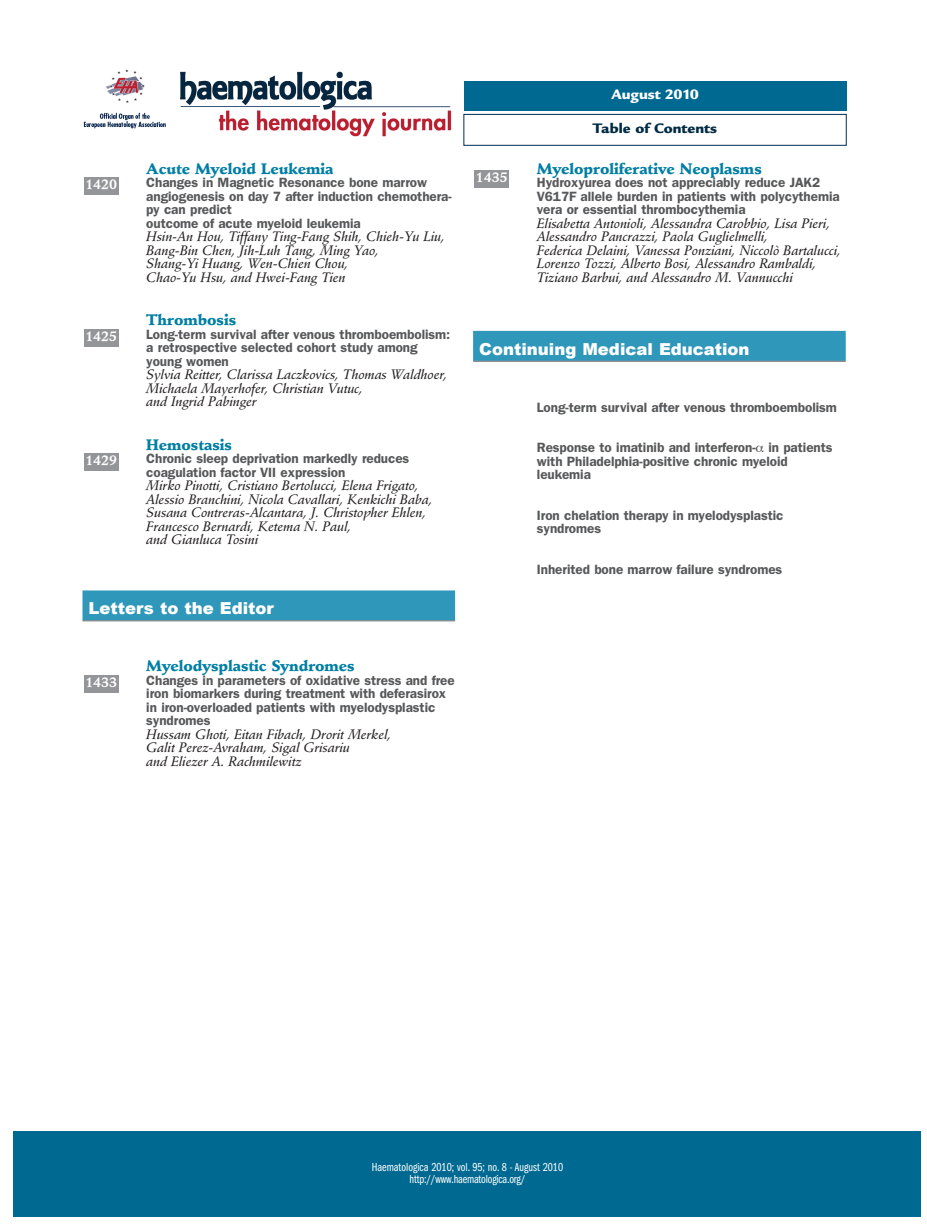
<style>
.page{position:relative;width:927px;height:1225px;background:#fff}
.page>*{position:absolute;margin:0;border:0;box-sizing:border-box;transform-origin:0 0}
.t1{font:900 16.5px "Arial";color:#fff}
.t2{font:900 15px "Stempel Schneidler";letter-spacing:-.005em;color:#007ea4}
.t3{font:900 15px "Legacy Sans";color:#002b44}
.t4{font:900 15px "Legacy Sans";color:#fff}
.t5{font:600 13.5px/13.5px "Franklin Gothic";letter-spacing:-.005em;color:#57585a}
.t6{font:italic 13.5px/13.5px "Stempel Schneidler Med";letter-spacing:-.005em;color:#231f20}
.t7{font:700 13.5px "Stempel Schneidler";letter-spacing:-.005em;color:#fff}
.t8{font:12px/12px "Franklin Gothic Book Cmpr";color:#fff;text-align:center}
</style>
<div class="page">
<div style="left:83px;top:590px;width:372px;height:30px;background:#2f97b9"></div>
<hr style="left:83px;top:620px;width:372px;height:1px;background:#6c6d70">
<div style="left:473px;top:331px;width:373px;height:30px;background:#2f97b9"></div>
<hr style="left:473px;top:361px;width:373px;height:1px;background:#6c6d70">
<div style="left:84px;top:675px;width:34px;height:17px;background:#939598"></div>
<div style="left:475px;top:170px;width:34px;height:17px;background:#939598"></div>
<div style="left:84px;top:453px;width:34px;height:18px;background:#939598"></div>
<div style="left:84px;top:329px;width:34px;height:17px;background:#939598"></div>
<div style="left:84px;top:177px;width:34px;height:18px;background:#939598"></div>
<div style="left:464px;top:114px;width:382px;height:31px;border:1px solid #002d53"></div>
<img style="left:83px;top:69px;width:369px;height:68px">
<div style="left:14px;top:1131px;width:907px;height:85px;background:#006991"></div>
<div style="left:464px;top:81px;width:382px;height:30px;background:#006991"></div>
<p class="t4" style="left:611px;top:89px;width:89px">August 2010</p>
<p class="t7" style="left:85px;top:179px;width:33px">1420</p>
<p class="t7" style="left:85px;top:331px;width:33px">1425</p>
<p class="t7" style="left:85px;top:455px;width:33px">1429</p>
<p class="t2" style="left:146px;top:162px;width:189px">Acute Myeloid Leukemia</p>
<p class="t5" style="left:146px;top:177px;width:307px">Changes in Magnetic Resonance bone marrow angiogenesis on day 7 after induction chemothera&shy;py can predict<br>outcome of acute myeloid leukemia</p>
<p class="t6" style="left:146px;top:231px;width:300px">Hsin-An Hou, Tiffany Ting-Fang Shih, Chieh-Yu Liu, Bang-Bin Chen, Jih-Luh Tang, Ming Yao,<br>Shang-Yi Huang, Wen-Chien Chou,<br>Chao-Yu Hsu, and Hwei-Fang Tien</p>
<p class="t2" style="left:146px;top:314px;width:91px">Thrombosis</p>
<p class="t5" style="left:146px;top:328px;width:306px">Long-term survival after venous thromboembolism: a retrospective selected cohort study among young women</p>
<p class="t6" style="left:146px;top:369px;width:302px">Sylvia Reitter, Clarissa Laczkovics, Thomas Waldhoer,<br>Michaela Mayerhofer, Christian Vutuc,<br>and Ingrid Pabinger</p>
<p class="t2" style="left:146px;top:438px;width:87px">Hemostasis</p>
<p class="t5" style="left:146px;top:453px;width:265px">Chronic sleep deprivation markedly reduces coagulation factor VII expression</p>
<p class="t6" style="left:146px;top:480px;width:288px">Mirko Pinotti, Cristiano Bertolucci, Elena Frigato, Alessio Branchini, Nicola Cavallari, Kenkichi Baba, Susana Contreras-Alcantara, J. Christopher Ehlen, Francesco Bernardi, Ketema N. Paul,<br>and Gianluca Tosini</p>
<p class="t1" style="left:89px;top:596px;width:187px">Letters to the Editor</p>
<p class="t7" style="left:85px;top:676px;width:33px">1433</p>
<p class="t2" style="left:146px;top:660px;width:210px">Myelodysplastic Syndromes</p>
<p class="t5" style="left:146px;top:674px;width:310px">Changes in parameters of oxidative stress and free iron biomarkers during treatment with deferasirox in iron-overloaded patients with myelodysplastic syndromes</p>
<p class="t6" style="left:146px;top:728px;width:247px">Hussam Ghoti, Eitan Fibach, Drorit Merkel,<br>Galit Perez-Avraham, Sigal Grisariu<br>and Eliezer A. Rachmilewitz</p>
<p class="t7" style="left:476px;top:172px;width:33px">1435</p>
<p class="t3" style="left:593px;top:123px;width:126px">Table of Contents</p>
<p class="t2" style="left:537px;top:162px;width:226px">Myeloproliferative Neoplasms</p>
<p class="t5" style="left:537px;top:177px;width:304px">Hydroxyurea does not appreciably reduce JAK2<br>V617F allele burden in patients with polycythemia vera or essential thrombocythemia</p>
<p class="t6" style="left:537px;top:218px;width:306px">Elisabetta Antonioli, Alessandra Carobbio, Lisa Pieri, Alessandro Pancrazzi, Paola Guglielmelli,<br>Federica Delaini, Vanessa Ponziani, Niccolò Bartalucci, Lorenzo Tozzi, Alberto Bosi, Alessandro Rambaldi, Tiziano Barbui, and Alessandro M. Vannucchi</p>
<p class="t1" style="left:479px;top:336px;width:272px">Continuing Medical Education</p>
<p class="t5" style="left:537px;top:401px;width:302px">Long-term survival after venous thromboembolism</p>
<p class="t5" style="left:537px;top:442px;width:297px">Response to imatinib and interferon- in patients with Philadelphia-positive chronic myeloid leukemia</p>
<p class="t5" style="left:537px;top:509px;width:248px">Iron chelation therapy in myelodysplastic syndromes</p>
<p class="t5" style="left:537px;top:563px;width:247px">Inherited bone marrow failure syndromes</p>
<p class="t8" style="left:372px;top:1162px;width:193px">Haematologica 2010; vol. 95; no. 8 - August 2010 http://www.haematologica.org/</p>
</div>
